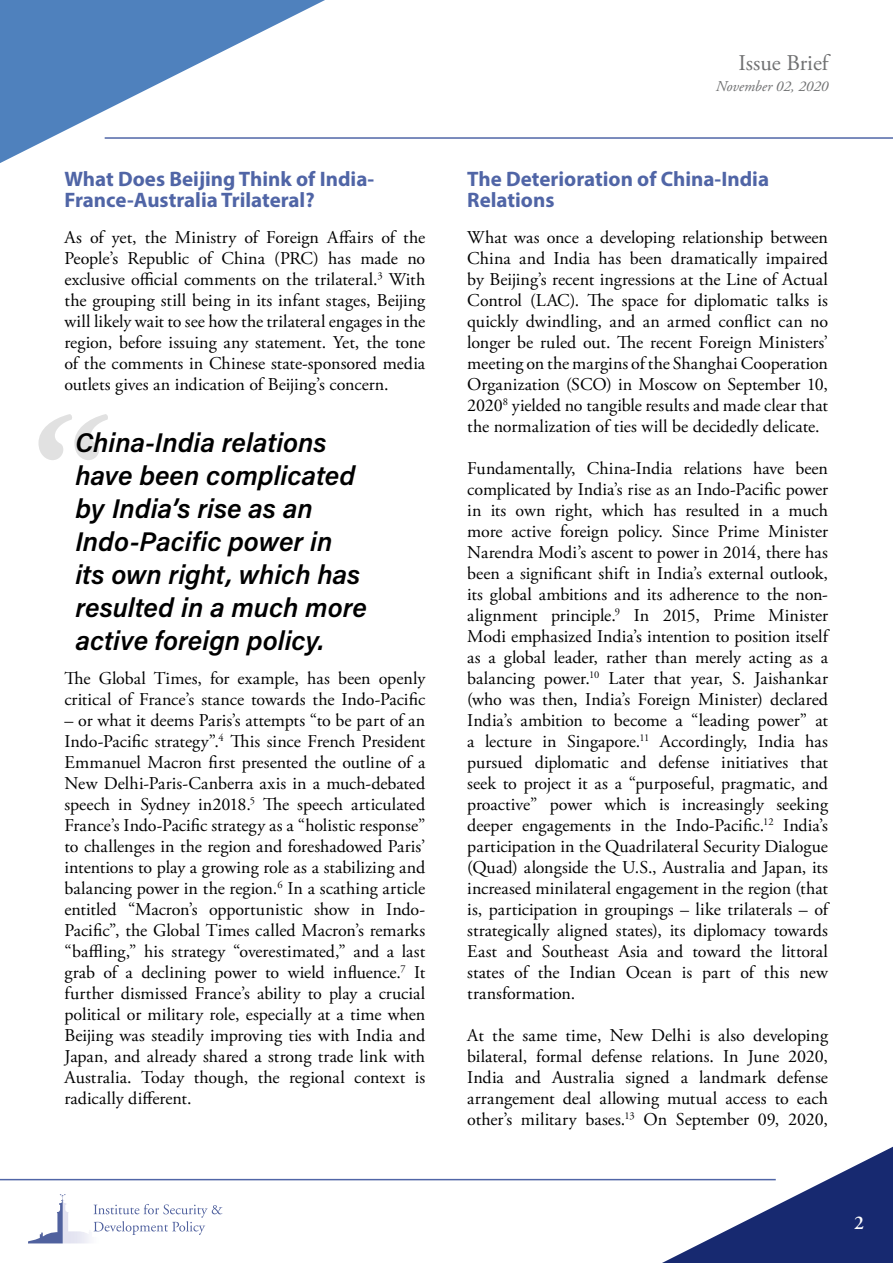
<style>
.page{position:relative;width:893px;height:1263px;background:#fff}
.page>*{position:absolute;margin:0;border:0;box-sizing:border-box;transform-origin:0 0}
.t1{font:27px/33px "Acumin Variable Concept";letter-spacing:.035em;color:#000}
.t2{font:22.5px "Adobe Garamond Pro";color:#707172}
.t3{font:700 21px/21px "Myriad Pro";color:#5065a6}
.t4{font:600 19.5px "Adobe Garamond Pro";color:#fff}
.t5{font:18px/21px "Adobe Garamond Pro";letter-spacing:-.005em;color:#000;text-align:justify}
.t6{font:italic 15px "Adobe Garamond Pro";color:#707172}
</style>
<div class="page">
<hr style="left:105px;top:137px;width:788px;height:2px;background:#5066a7">
<svg style="left:0;top:0;width:350px;height:163px"></svg>
<svg style="left:637px;top:1146px;width:256px;height:117px"></svg>
<hr style="left:0;top:1179px;width:776px;height:1px;background:#5066a7">
<svg style="left:28px;top:1194px;width:38px;height:49px"></svg>
<svg style="left:94px;top:1204px;width:128px;height:31px"></svg>
<svg style="left:38px;top:414px;width:70px;height:46px"></svg>
<p class="t3" style="left:64px;top:168px;width:311px">What Does Beijing Think of India-<br>France-Australia Trilateral?</p>
<p class="t5" style="left:64px;top:227px;width:362px">As of yet, the Ministry of Foreign Affairs of the People’s Republic of China (PRC) has made no exclusive official comments on the trilateral.<sup>3</sup> With the grouping still being in its infant stages, Beijing will likely wait to see how the trilateral engages in the region, before issuing any statement. Yet, the tone of the comments in Chinese state-sponsored media outlets gives an indication of Beijing’s concern.</p>
<h1 class="t1" style="left:75px;top:425px;width:292px">China-India relations have been complicated by India’s rise as an<br>Indo-Pacific power in its own right, which has resulted in a much more active foreign policy.</h1>
<p class="t5" style="left:64px;top:668px;width:362px">The Global Times, for example, has been openly critical of France’s stance towards the Indo-Pacific</p>
<p class="t5" style="left:64px;top:710px;width:362px">– or what it deems Paris’s attempts “to be part of an Indo-Pacific strategy”.<sup>4</sup> This since French President Emmanuel Macron first presented the outline of a New Delhi-Paris-Canberra axis in a much-debated speech in Sydney in2018.<sup>5</sup> The speech articulated France’s Indo-Pacific strategy as a “holistic response” to challenges in the region and foreshadowed Paris’ intentions to play a growing role as a stabilizing and balancing power in the region.<sup>6</sup> In a scathing article entitled “Macron’s opportunistic show in Indo-Pacific”, the Global Times called Macron’s remarks “baffling,” his strategy “overestimated,” and a last grab of a declining power to wield influence.<sup>7</sup> It further dismissed France’s ability to play a crucial political or military role, especially at a time when Beijing was steadily improving ties with India and Japan, and already shared a strong trade link with Australia. Today though, the regional context is radically different.</p>
<p class="t2" style="left:739px;top:50px;width:91px">Issue Brief</p>
<p class="t6" style="left:716px;top:78px;width:114px">November 02, 2020</p>
<p class="t3" style="left:467px;top:168px;width:303px">The Deterioration of China-India<br>Relations</p>
<p class="t5" style="left:467px;top:227px;width:362px">What was once a developing relationship between China and India has been dramatically impaired by Beijing’s recent ingressions at the Line of Actual Control (LAC). The space for diplomatic talks is quickly dwindling, and an armed conflict can no longer be ruled out. The recent Foreign Ministers’ meeting on the margins of the Shanghai Cooperation Organization (SCO) in Moscow on September 10, 2020<sup>8</sup> yielded no tangible results and made clear that the normalization of ties will be decidedly delicate.</p>
<p class="t5" style="left:467px;top:458px;width:364px">Fundamentally, China-India relations have been complicated by India’s rise as an Indo-Pacific power in its own right, which has resulted in a much more active foreign policy. Since Prime Minister Narendra Modi’s ascent to power in 2014, there has been a significant shift in India’s external outlook, its global ambitions and its adherence to the non&shy;alignment principle.<sup>9</sup> In 2015, Prime Minister Modi emphasized India’s intention to position itself as a global leader, rather than merely acting as a balancing power.<sup>10</sup> Later that year, S. Jaishankar (who was then, India’s Foreign Minister) declared India’s ambition to become a “leading power” at a lecture in Singapore.<sup>11</sup> Accordingly, India has pursued diplomatic and defense initiatives that seek to project it as a “purposeful, pragmatic, and proactive” power which is increasingly seeking deeper engagements in the Indo-Pacific.<sup>12</sup> India’s participation in the Quadrilateral Security Dialogue (Quad) alongside the U.S., Australia and Japan, its increased minilateral engagement in the region (that is, participation in groupings – like trilaterals – of strategically aligned states), its diplomacy towards East and Southeast Asia and toward the littoral states of the Indian Ocean is part of this new transformation.</p>
<p class="t5" style="left:467px;top:1025px;width:362px">At the same time, New Delhi is also developing bilateral, formal defense relations. In June 2020, India and Australia signed a landmark defense arrangement deal allowing mutual access to each other’s military bases.<sup>13</sup> On September 09, 2020,</p>
<p class="t4" style="left:854px;top:1211px;width:11px">2</p>
</div>
